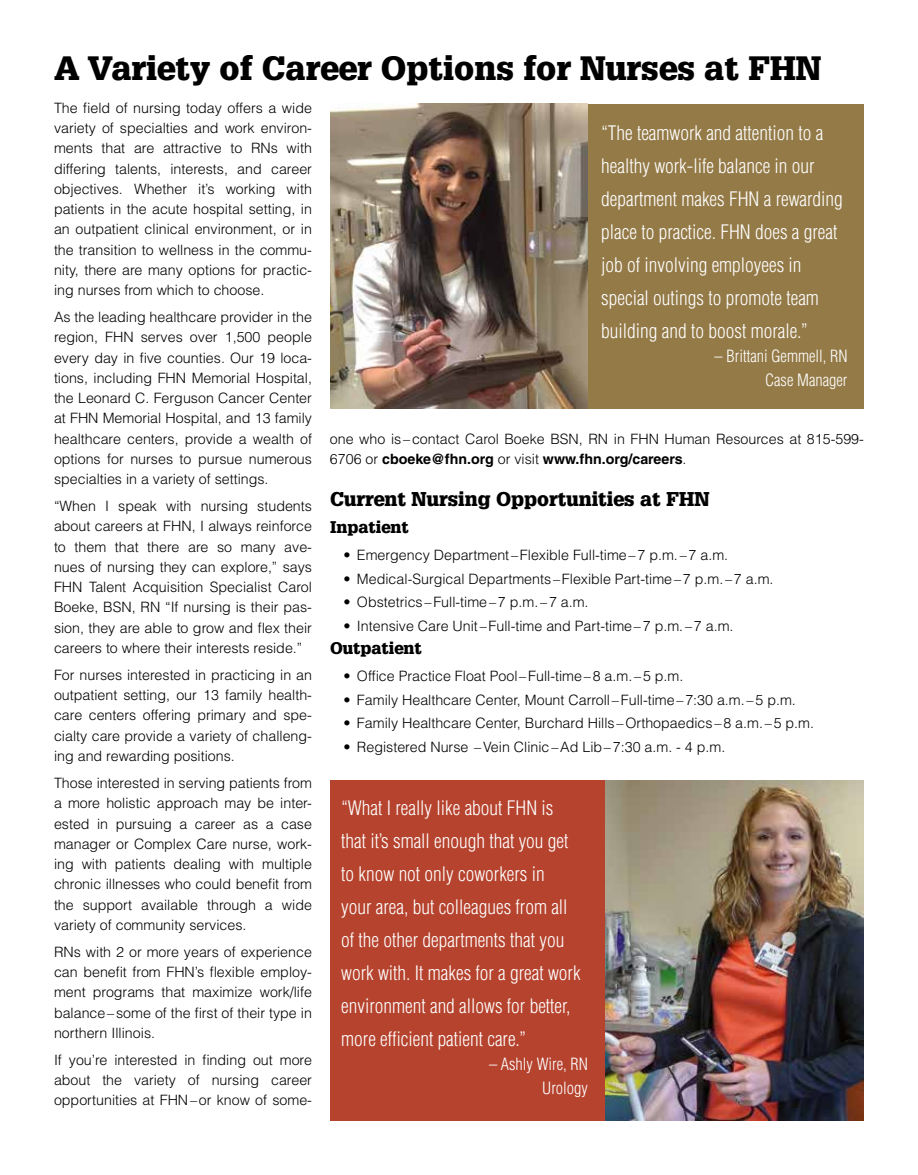
<style>
.page{position:relative;width:918px;height:1175px;background:#fff}
.page>*{position:absolute;margin:0;border:0;box-sizing:border-box;transform-origin:0 0}
.t1{font:900 33px "Glypha LT";color:#000}
.t2{font:300 condensed 19.5px/33px "Helvetica LT Std";color:#fff}
.t3{font:900 19.5px "Glypha LT";color:#000}
.t4{font:300 condensed 16.5px/24px "Helvetica LT Std";color:#fff;text-align:right}
.t5{font:900 16.5px "Glypha LT";color:#000}
.t6{font:300 14.25px/20.2px "Helvetica LT Std";color:#000;text-align:justify}
.s1{font-weight:700}
</style>
<div class="page">
<div style="left:508px;top:104px;width:356px;height:305px;background:#947a47"></div>
<img style="left:330px;top:104px;width:258px;height:305px">
<div style="left:330px;top:780px;width:333px;height:340px;background:#b6432e"></div>
<img style="left:606px;top:780px;width:258px;height:340px">
<h1 class="t1" style="left:54px;top:48px;width:769px">A Variety of Career Options for Nurses at FHN</h1>
<p class="t6" style="left:54px;top:97px;width:260px">The field of nursing today offers a wide variety of specialties and work environ&shy;ments that are attractive to RNs with differing talents, interests, and career objectives. Whether it’s working with patients in the acute hospital setting, in an outpatient clinical environment, or in the transition to wellness in the commu&shy;nity, there are many options for practic&shy;ing nurses from which to choose.</p>
<p class="t6" style="left:54px;top:307px;width:260px">As the leading healthcare provider in the region, FHN serves over 1,500 people every day in five counties. Our 19 loca&shy;tions, including FHN Memorial Hospital, the Leonard C. Ferguson Cancer Center at FHN Memorial Hospital, and 13 family healthcare centers, provide a wealth of options for nurses to pursue numerous specialties in a variety of settings.</p>
<p class="t6" style="left:54px;top:496px;width:260px">“When I speak with nursing students about careers at FHN, I always reinforce to them that there are so many ave&shy;nues of nursing they can explore,” says FHN Talent Acquisition Specialist Carol Boeke, BSN, RN “If nursing is their pas&shy;sion, they are able to grow and flex their careers to where their interests reside.”</p>
<p class="t6" style="left:54px;top:664px;width:260px">For nurses interested in practicing in an outpatient setting, our 13 family health&shy;care centers offering primary and spe&shy;cialty care provide a variety of challeng&shy;ing and rewarding positions.</p>
<p class="t6" style="left:54px;top:772px;width:260px">Those interested in serving patients from a more holistic approach may be inter&shy;ested in pursuing a career as a case manager or Complex Care nurse, work&shy;ing with patients dealing with multiple chronic illnesses who could benefit from the support available through a wide variety of community services.</p>
<p class="t6" style="left:54px;top:941px;width:260px">RNs with 2 or more years of experience can benefit from FHN’s flexible employ&shy;ment programs that maximize work/life balance–some of the first of their type in northern Illinois.</p>
<p class="t6" style="left:54px;top:1049px;width:260px">If you’re interested in finding out more about the variety of nursing career opportunities at FHN–or know of some-</p>
<h2 class="t2" style="left:601px;top:117px;width:243px">“The teamwork and attention to a healthy work-life balance in our department makes FHN a rewarding place to practice. FHN does a great job of involving employees in special outings to promote team building and to boost morale.”</h2>
<p class="t4" style="left:715px;top:344px;width:134px">– Brittani Gemmell, RN<br>Case Manager</p>
<p class="t6" style="left:330px;top:428px;width:536px">one who is–contact Carol Boeke BSN, RN in FHN Human Resources at 815-599-<br>6706 or <span class="s1">cboeke@fhn.org</span> or visit <span class="s1">www.fhn.org/careers</span>.</p>
<h2 class="t3" style="left:330px;top:487px;width:381px">Current Nursing Opportunities at FHN</h2>
<p class="t5" style="left:330px;top:517px;width:80px">Inpatient</p>
<p class="t6" style="left:344px;top:545px;width:386px">• Emergency Department–Flexible Full-time–7 p.m.–7 a.m.</p>
<p class="t6" style="left:344px;top:568px;width:432px">• Medical-Surgical Departments–Flexible Part-time–7 p.m.–7 a.m.</p>
<p class="t6" style="left:344px;top:592px;width:247px">• Obstetrics–Full-time–7 p.m.–7 a.m.</p>
<p class="t6" style="left:344px;top:615px;width:392px">• Intensive Care Unit–Full-time and Part-time–7 p.m.–7 a.m.</p>
<p class="t5" style="left:330px;top:638px;width:93px">Outpatient</p>
<p class="t6" style="left:344px;top:666px;width:341px">• Office Practice Float Pool–Full-time–8 a.m.–5 p.m.</p>
<p class="t6" style="left:344px;top:689px;width:454px">• Family Healthcare Center, Mount Carroll –Full-time–7:30 a.m.–5 p.m.</p>
<p class="t6" style="left:344px;top:713px;width:472px">• Family Healthcare Center, Burchard Hills–Orthopaedics–8 a.m.–5 p.m.</p>
<p class="t6" style="left:344px;top:736px;width:383px">• Registered Nurse –Vein Clinic–Ad Lib–7:30 a.m. - 4 p.m.</p>
<p class="t2" style="left:341px;top:791px;width:241px">“What I really like about FHN is that it’s small enough that you get to know not only coworkers in<br>your area, but colleagues from all of the other departments that you work with. It makes for a great work environment and allows for better, more efficient patient care.”</p>
<p class="t4" style="left:489px;top:1052px;width:100px">– Ashly Wire, RN<br>Urology</p>
</div>
